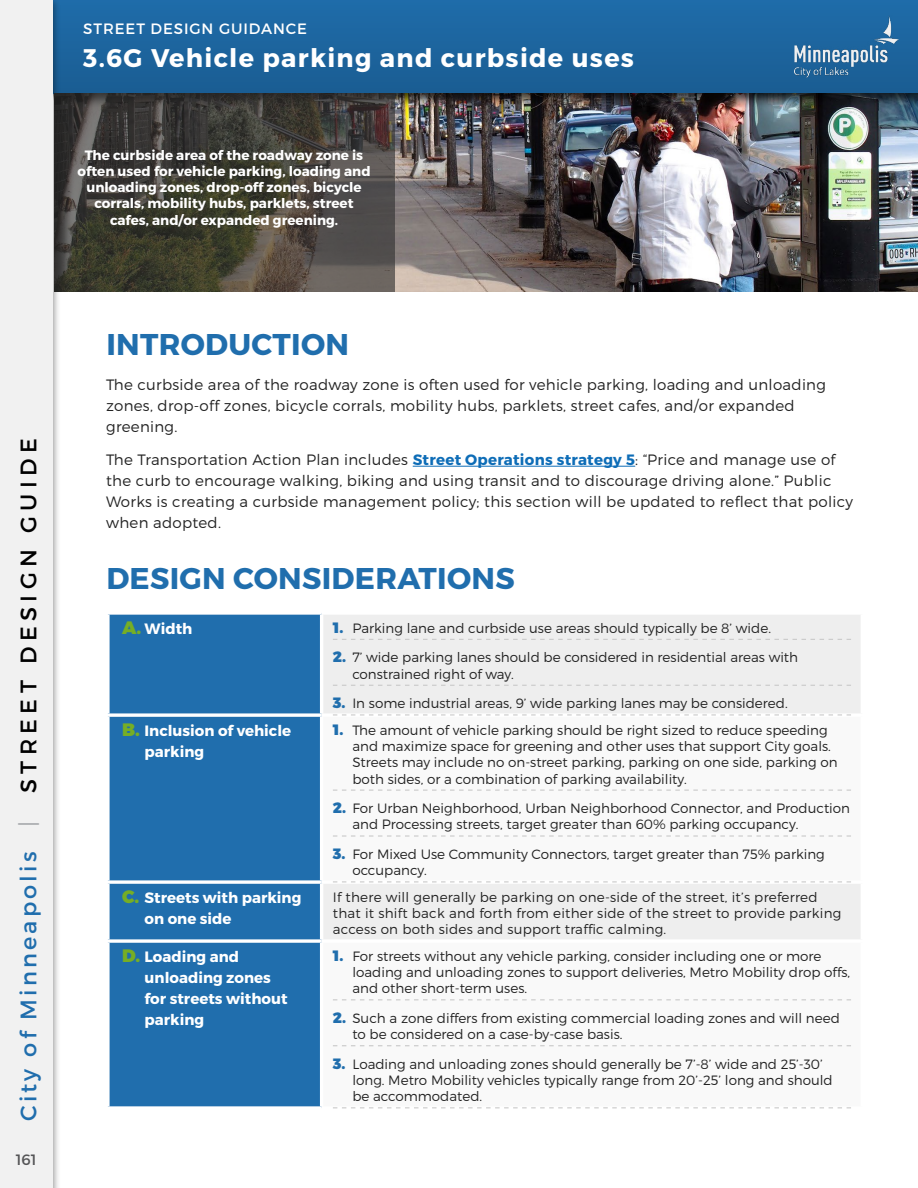
<style>
.page{position:relative;width:918px;height:1188px;background:#fff}
.page>*{position:absolute;margin:0;border:0;box-sizing:border-box;transform-origin:0 0}
.Header_3{font:700 30px "Montserrat";letter-spacing:.01em;color:#206ead}
.Top_White_Header{font:700 25.5px "Montserrat";letter-spacing:.05em;color:#fff}
.t1{font:22.5px "Montserrat";letter-spacing:.19em;color:#206ead}
.t2{font:300 15px/21px "Montserrat";letter-spacing:.02em;color:#222}
.t3{font:700 15px/21px "Montserrat";color:#fff}
.Little_top_White_hea{font:15px "Montserrat";letter-spacing:.06em;color:#fff}
.t4{font:15px "Montserrat";color:#545456}
.t5{font:300 13.5px/16.2px "Montserrat";color:#222}
.Image_banner_White_t{font:700 13.5px/16.2px "Montserrat";color:#fff;text-align:center}
.t6{font:300 13.5px/16.2px "Montserrat";letter-spacing:.02em;color:#222}
.s1{color:#b2b4b7}
.s2{color:#000}
.s3{font-weight:700;color:#0e6db7}
.s4{font-weight:900;font-size:18px;color:#76ae25}
.s5{font-weight:900;font-size:15px;color:#206ead}
</style>
<div class="page">
<div style="left:0;top:0;width:918px;height:93px;background:#1d659f"></div>
<div style="left:0;top:0;width:61px;height:1188px;background:#000;opacity:.37"></div>
<div style="left:0;top:0;width:52px;height:1188px;background:#f1f1f1"></div>
<img style="left:794px;top:16px;width:105px;height:61px">
<div style="left:40px;top:83px;width:878px;height:211px;background:#000;opacity:.75"></div>
<svg style="left:54px;top:93px;width:340px;height:199px"></svg>
<hr style="left:413px;top:466px;width:222px;height:1px;background:#0e6db7">
<div style="left:110px;top:615px;width:210px;height:491px;background:#206ead"></div>
<div style="left:323px;top:615px;width:538px;height:98px;background:#eee"></div>
<svg style="left:323px;top:789px;width:538px;height:258px"></svg>
<svg style="left:108px;top:713px;width:214px;height:4px"></svg>
<svg style="left:108px;top:880px;width:214px;height:4px"></svg>
<svg style="left:323px;top:880px;width:538px;height:4px"></svg>
<svg style="left:108px;top:939px;width:214px;height:4px"></svg>
<hr style="left:322px;top:939px;width:542px;height:4px;background:#fff">
<svg style="left:108px;top:1106px;width:214px;height:2px"></svg>
<svg style="left:108px;top:613px;width:214px;height:2px"></svg>
<svg style="left:109px;top:615px;width:1px;height:98px"></svg>
<svg style="left:109px;top:717px;width:1px;height:163px"></svg>
<svg style="left:109px;top:884px;width:1px;height:55px"></svg>
<svg style="left:109px;top:943px;width:1px;height:163px"></svg>
<svg style="left:333px;top:639px;width:518px;height:1px"></svg>
<svg style="left:333px;top:685px;width:518px;height:1px"></svg>
<svg style="left:333px;top:714px;width:518px;height:2px"></svg>
<svg style="left:333px;top:790px;width:518px;height:1px"></svg>
<svg style="left:333px;top:835px;width:518px;height:2px"></svg>
<svg style="left:333px;top:881px;width:518px;height:1px"></svg>
<svg style="left:333px;top:999px;width:518px;height:1px"></svg>
<svg style="left:333px;top:1045px;width:518px;height:1px"></svg>
<svg style="left:333px;top:1107px;width:518px;height:1px"></svg>
<p class="Little_top_White_hea" style="left:83px;top:20px;width:225px">STREET DESIGN GUIDANCE</p>
<p class="Top_White_Header" style="left:83px;top:42px;width:552px">3.6G Vehicle parking and curbside uses</p>
<p class="Image_banner_White_t" style="left:78px;top:147px;width:295px">The curbside area of the roadway zone is often used for vehicle parking, loading and unloading zones, drop-off zones, bicycle corrals, mobility hubs, parklets, street cafes, and/or expanded greening.</p>
<h3 class="t1" style="left:15px;top:1121px;width:684px;rotate:-90deg">City of Minneapolis <span class="s1">|</span> <span class="s2">STREET DESIGN GUIDE</span></h3>
<p class="t4" style="left:16px;top:1151px;width:22px">161</p>
<p class="Header_3" style="left:106px;top:326px;width:244px">INTRODUCTION</p>
<p class="t2" style="left:106px;top:374px;width:721px">The curbside area of the roadway zone is often used for vehicle parking, loading and unloading zones, drop-off zones, bicycle corrals, mobility hubs, parklets, street cafes, and/or expanded greening.</p>
<p class="t2" style="left:106px;top:449px;width:748px">The Transportation Action Plan includes <span class="s3">Street Operations strategy 5</span>: “Price and manage use of the curb to encourage walking, biking and using transit and to discourage driving alone.” Public Works is creating a curbside management policy; this section will be updated to reflect that policy when adopted.</p>
<p class="Header_3" style="left:106px;top:560px;width:410px">DESIGN CONSIDERATIONS</p>
<p class="t3" style="left:122px;top:619px;width:72px"><span class="s4">A.</span> Width</p>
<p class="t5" style="left:333px;top:620px;width:440px"><span class="s5">1.</span> Parking lane and curbside use areas should typically be 8’ wide.</p>
<p class="t5" style="left:352px;top:649px;width:447px;text-indent:-20px"><span class="s5">2.</span> 7’ wide parking lanes should be considered in residential areas with constrained right of way.</p>
<p class="t5" style="left:333px;top:695px;width:456px"><span class="s5">3.</span> In some industrial areas, 9’ wide parking lanes may be considered.</p>
<p class="t3" style="left:145px;top:721px;width:148px;text-indent:-22px"><span class="s4">B.</span> Inclusion of vehicle parking</p>
<p class="t5" style="left:352px;top:722px;width:487px;text-indent:-20px"><span class="s5">1.</span> The amount of vehicle parking should be right sized to reduce speeding and maximize space for greening and other uses that support City goals.<br>Streets may include no on-street parking, parking on one side, parking on both sides, or a combination of parking availability.</p>
<p class="t5" style="left:352px;top:800px;width:499px;text-indent:-20px"><span class="s5">2.</span> For Urban Neighborhood, Urban Neighborhood Connector, and Production and Processing streets, target greater than 60% parking occupancy.</p>
<p class="t5" style="left:352px;top:846px;width:474px;text-indent:-20px"><span class="s5">3.</span> For Mixed Use Community Connectors, target greater than 75% parking occupancy.</p>
<p class="t3" style="left:145px;top:888px;width:158px;text-indent:-22px"><span class="s4">C.</span> Streets with parking on one side</p>
<p class="t6" style="left:333px;top:889px;width:510px">If there will generally be parking on one-side of the street, it’s preferred that it shift back and forth from either side of the street to provide parking access on both sides and support traffic calming.</p>
<p class="t3" style="left:145px;top:947px;width:144px;text-indent:-22px"><span class="s4">D.</span> Loading and unloading zones for streets without parking</p>
<p class="t5" style="left:352px;top:948px;width:499px;text-indent:-20px"><span class="s5">1.</span> For streets without any vehicle parking, consider including one or more loading and unloading zones to support deliveries, Metro Mobility drop offs, and other short-term uses.</p>
<p class="t5" style="left:352px;top:1010px;width:489px;text-indent:-20px"><span class="s5">2.</span> Such a zone differs from existing commercial loading zones and will need to be considered on a case-by-case basis.</p>
<p class="t5" style="left:352px;top:1056px;width:482px;text-indent:-20px"><span class="s5">3.</span> Loading and unloading zones should generally be 7’-8’ wide and 25’-30’ long. Metro Mobility vehicles typically range from 20’-25’ long and should be accommodated.</p>
</div>
